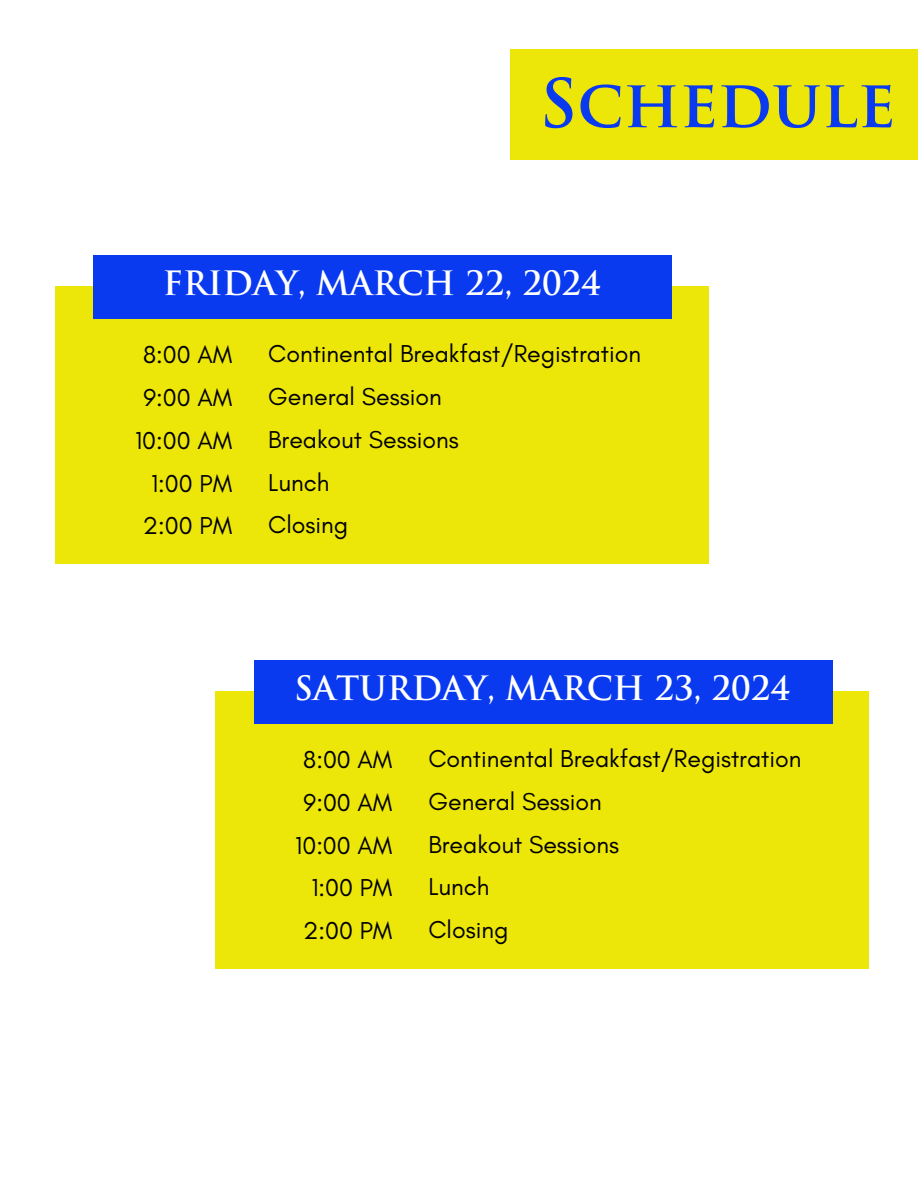
<style>
.page{position:relative;width:918px;height:1188px;background:#fff}
.page>*{position:absolute;margin:0;border:0;box-sizing:border-box;transform-origin:0 0}
.t1{font:700 65.4px "Trajan Pro";color:#093af0}
.t2{font:700 32.7px "Trajan Pro";color:#fff}
.t3{font:24.9px "Glacial Indifference";color:#000}
</style>
<div class="page">
<div style="left:511px;top:50px;width:407px;height:110px;background:#ede609"></div>
<div style="left:215px;top:692px;width:654px;height:276px;background:#ede609"></div>
<div style="left:254px;top:660px;width:578px;height:63px;background:#093af0"></div>
<div style="left:55px;top:287px;width:654px;height:277px;background:#ede609"></div>
<div style="left:94px;top:256px;width:578px;height:63px;background:#093af0"></div>
<p class="t1" style="left:539px;top:78px;width:358px">Schedule</p>
<p class="t2" style="left:163px;top:270px;width:440px">FRIDAY, MARCH 22, 2024</p>
<p class="t3" style="left:143px;top:340px;width:91px">8:00 AM</p>
<p class="t3" style="left:143px;top:383px;width:90px">9:00 AM</p>
<p class="t3" style="left:135px;top:425px;width:99px">10:00 AM</p>
<p class="t3" style="left:151px;top:468px;width:83px">1:00 PM</p>
<p class="t3" style="left:143px;top:511px;width:91px">2:00 PM</p>
<p class="t3" style="left:268px;top:339px;width:375px">Continental Breakfast/Registration</p>
<p class="t3" style="left:268px;top:381px;width:175px">General Session</p>
<p class="t3" style="left:268px;top:424px;width:192px">Breakout Sessions</p>
<p class="t3" style="left:268px;top:467px;width:63px">Lunch</p>
<p class="t3" style="left:268px;top:510px;width:82px">Closing</p>
<p class="t2" style="left:294px;top:675px;width:497px">SATURDAY, MARCH 23, 2024</p>
<p class="t3" style="left:303px;top:745px;width:91px">8:00 AM</p>
<p class="t3" style="left:304px;top:787px;width:90px">9:00 AM</p>
<p class="t3" style="left:295px;top:830px;width:99px">10:00 AM</p>
<p class="t3" style="left:311px;top:873px;width:83px">1:00 PM</p>
<p class="t3" style="left:303px;top:916px;width:91px">2:00 PM</p>
<p class="t3" style="left:428px;top:743px;width:375px">Continental Breakfast/Registration</p>
<p class="t3" style="left:428px;top:786px;width:175px">General Session</p>
<p class="t3" style="left:428px;top:829px;width:192px">Breakout Sessions</p>
<p class="t3" style="left:428px;top:872px;width:63px">Lunch</p>
<p class="t3" style="left:428px;top:914px;width:82px">Closing</p>
</div>
